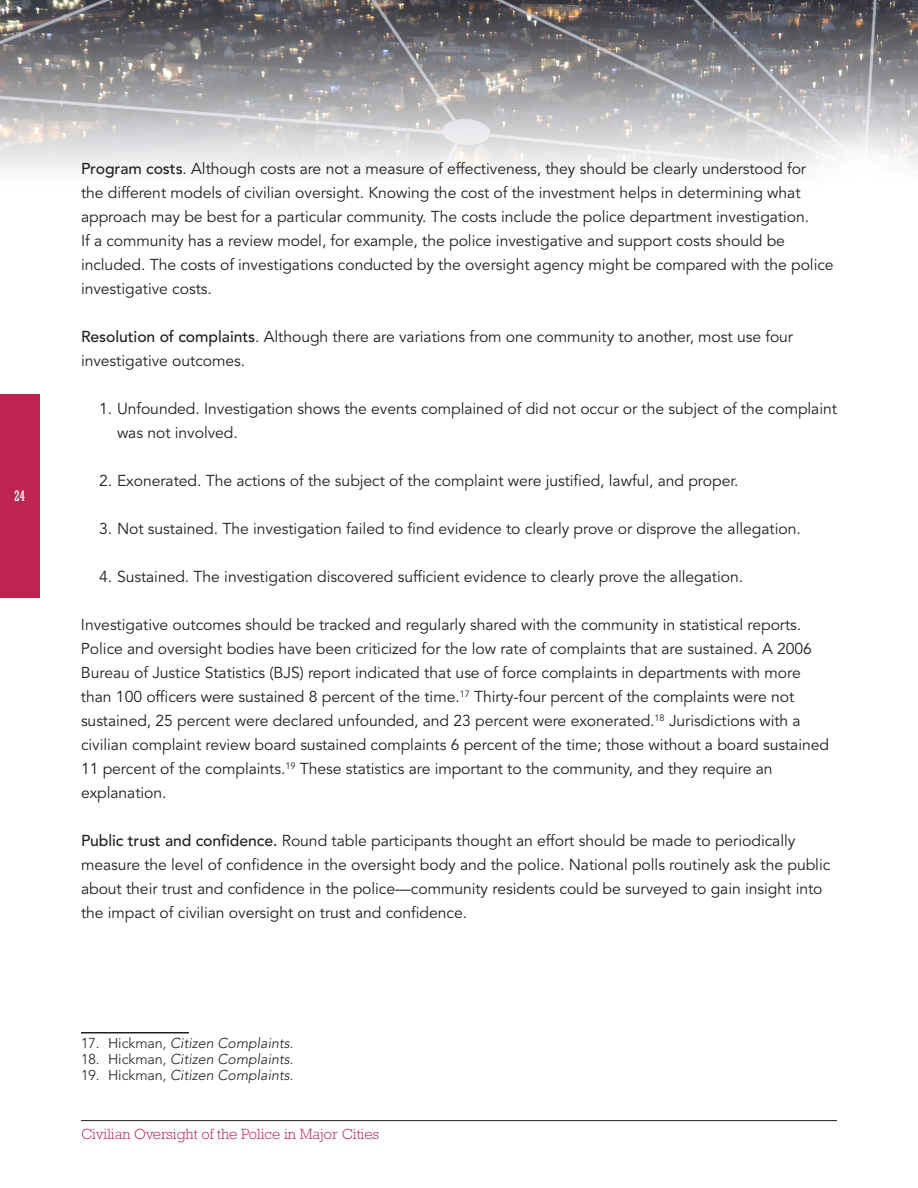
<style>
.page{position:relative;width:918px;height:1188px;background:#fff}
.page>*{position:absolute;margin:0;border:0;box-sizing:border-box;transform-origin:0 0}
.t1{font:15.75px/24px "Avenir LT Std";letter-spacing:-.005em;color:#231f20}
.t2{font:300 15px "Rockwell Std";color:#bd2453}
.t3{font:italic 300 14.25px "Avenir LT Std";color:#231f20}
.t4{font:condensed 14.25px "Rockwell Std";color:#fff}
.s1{font-weight:500}
.s2{font-style:normal}
</style>
<div class="page">
<img style="left:0;top:0;width:918px;height:172px">
<div style="left:0;top:395px;width:40px;height:203px;background:#bd2453"></div>
<hr style="left:81px;top:1032px;width:108px;height:1px;background:#231f20">
<hr style="left:81px;top:1120px;width:756px;height:1px;background:#231f20">
<p class="t4" style="left:15px;top:488px;width:12px">24</p>
<p class="t1" style="left:81px;top:157px;width:754px"><span class="s1">Program costs</span>. Although costs are not a measure of effectiveness, they should be clearly understood for<br>the different models of civilian oversight. Knowing the cost of the investment helps in determining what approach may be best for a particular community. The costs include the police department investigation.<br>If a community has a review model, for example, the police investigative and support costs should be included. The costs of investigations conducted by the oversight agency might be compared with the police investigative costs.</p>
<p class="t1" style="left:81px;top:325px;width:714px"><span class="s1">Resolution of complaints</span>. Although there are variations from one community to another, most use four investigative outcomes.</p>
<p class="t1" style="left:117px;top:397px;width:722px;text-indent:-18px">1. Unfounded. Investigation shows the events complained of did not occur or the subject of the complaint was not involved.</p>
<p class="t1" style="left:99px;top:469px;width:641px">2. Exonerated. The actions of the subject of the complaint were justified, lawful, and proper.</p>
<p class="t1" style="left:99px;top:517px;width:703px">3. Not sustained. The investigation failed to find evidence to clearly prove or disprove the allegation.</p>
<p class="t1" style="left:99px;top:565px;width:646px">4. Sustained. The investigation discovered sufficient evidence to clearly prove the allegation.</p>
<p class="t1" style="left:81px;top:613px;width:750px">Investigative outcomes should be tracked and regularly shared with the community in statistical reports.<br>Police and oversight bodies have been criticized for the low rate of complaints that are sustained. A 2006<br>Bureau of Justice Statistics (BJS) report indicated that use of force complaints in departments with more than 100 officers were sustained 8 percent of the time.<sup>17</sup> Thirty-four percent of the complaints were not sustained, 25 percent were declared unfounded, and 23 percent were exonerated.<sup>18</sup> Jurisdictions with a civilian complaint review board sustained complaints 6 percent of the time; those without a board sustained 11 percent of the complaints.<sup>19</sup> These statistics are important to the community, and they require an explanation.</p>
<p class="t1" style="left:81px;top:829px;width:751px"><span class="s1">Public trust and confidence.</span> Round table participants thought an effort should be made to periodically measure the level of confidence in the oversight body and the police. National polls routinely ask the public about their trust and confidence in the police—community residents could be surveyed to gain insight into the impact of civilian oversight on trust and confidence.</p>
<p class="t3" style="left:81px;top:1035px;width:212px"><span class="s2">17. Hickman,</span> Citizen Complaints<span class="s2">.</span></p>
<p class="t3" style="left:81px;top:1051px;width:212px"><span class="s2">18. Hickman,</span> Citizen Complaints<span class="s2">.</span></p>
<p class="t3" style="left:81px;top:1067px;width:212px"><span class="s2">19. Hickman,</span> Citizen Complaints<span class="s2">.</span></p>
<p class="t2" style="left:81px;top:1126px;width:300px">Civilian Oversight of the Police in Major Cities</p>
</div>
